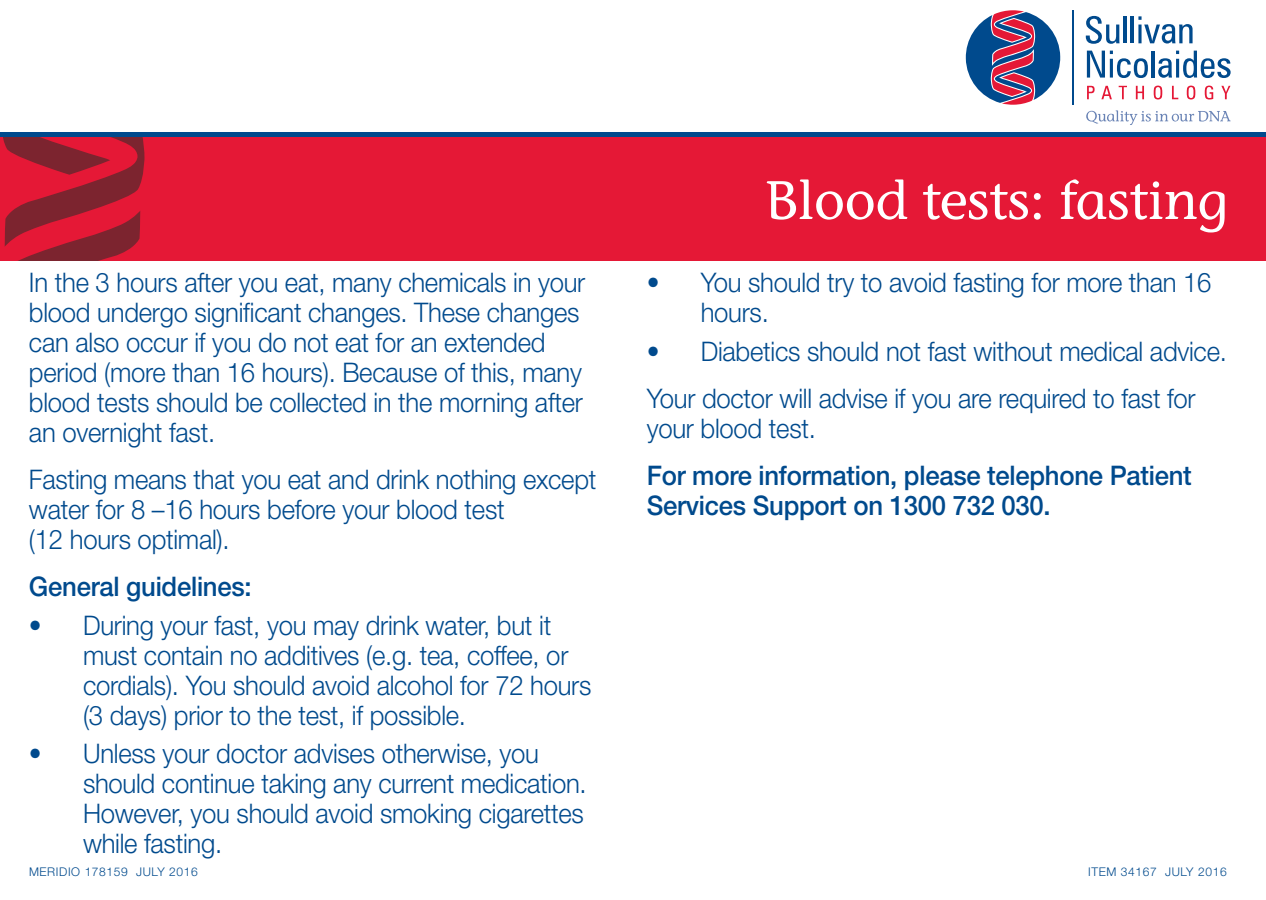
<style>
.page{position:relative;width:1266px;height:900px;background:#fff}
.page>*{position:absolute;margin:0;border:0;box-sizing:border-box;transform-origin:0 0}
.t1{font:500 54px "ITC Stone Informal Com";letter-spacing:-.005em;color:#fff}
.t2{font:300 27px/30px "Helvetica Neue LT Std";letter-spacing:-.01em;color:#004a8d;scale:.95 1}
.t3{font:500 27px/30px "Helvetica Neue LT Std";letter-spacing:-.01em;color:#004a8d;scale:.95 1}
.t4{font:300 12px "Helvetica Neue LT Std";letter-spacing:.05em;color:#004a8d}
</style>
<div class="page">
<hr style="left:1072px;top:10px;width:1px;height:95px;background:#004a8d">
<svg style="left:1085px;top:16px;width:34px;height:28px"></svg>
<hr style="left:1123px;top:16px;width:3px;height:27px;background:#004a8d">
<hr style="left:1130px;top:16px;width:4px;height:27px;background:#004a8d">
<svg style="left:1138px;top:16px;width:54px;height:28px"></svg>
<svg style="left:1086px;top:51px;width:61px;height:27px"></svg>
<hr style="left:1151px;top:51px;width:3px;height:27px;background:#004a8d">
<svg style="left:1158px;top:51px;width:72px;height:27px"></svg>
<svg style="left:1087px;top:86px;width:7px;height:13px"></svg>
<svg style="left:1101px;top:86px;width:10px;height:13px"></svg>
<svg style="left:1118px;top:86px;width:9px;height:13px"></svg>
<svg style="left:1135px;top:86px;width:9px;height:13px"></svg>
<svg style="left:1153px;top:86px;width:9px;height:13px"></svg>
<svg style="left:1172px;top:86px;width:6px;height:13px"></svg>
<svg style="left:1186px;top:86px;width:9px;height:13px"></svg>
<svg style="left:1204px;top:86px;width:9px;height:13px"></svg>
<svg style="left:1221px;top:86px;width:9px;height:13px"></svg>
<svg style="left:965px;top:10px;width:95px;height:95px"></svg>
<svg style="left:1086px;top:110px;width:144px;height:15px"></svg>
<div style="left:0;top:133px;width:1266px;height:127px;background:#e51836"></div>
<svg style="left:3px;top:137px;width:141px;height:123px"></svg>
<hr style="left:0;top:133px;width:1266px;height:4px;background:#004a8d">
<p class="t2" style="left:29px;top:267px;width:587px">In the 3 hours after you eat, many chemicals in your blood undergo significant changes. These changes can also occur if you do not eat for an extended period (more than 16 hours). Because of this, many blood tests should be collected in the morning after an overnight fast.</p>
<p class="t2" style="left:29px;top:464px;width:599px">Fasting means that you eat and drink nothing except water for 8 –16 hours before your blood test</p>
<p class="t2" style="left:29px;top:524px;width:213px">(12 hours optimal).</p>
<p class="t3" style="left:29px;top:571px;width:236px">General guidelines:</p>
<p class="t2" style="left:83px;top:610px;width:537px;text-indent:-54px">• During your fast, you may drink water, but it must contain no additives (e.g. tea, coffee, or cordials). You should avoid alcohol for 72 hours (3 days) prior to the test, if possible.</p>
<p class="t2" style="left:83px;top:738px;width:531px;text-indent:-54px">• Unless your doctor advises otherwise, you should continue taking any current medication.<br>However, you should avoid smoking cigarettes while fasting.</p>
<p class="t1" style="left:764px;top:167px;width:465px">Blood tests: fasting</p>
<p class="t2" style="left:701px;top:267px;width:539px;text-indent:-54px">• You should try to avoid fasting for more than 16 hours.</p>
<p class="t2" style="left:647px;top:336px;width:612px">• Diabetics should not fast without medical advice.</p>
<p class="t2" style="left:647px;top:383px;width:579px">Your doctor will advise if you are required to fast for your blood test.</p>
<p class="t3" style="left:647px;top:460px;width:575px">For more information, please telephone Patient<br>Services Support on 1300 732 030.</p>
<p class="t4" style="left:29px;top:864px;width:170px">MERIDIO 178159 JULY 2016</p>
<p class="t4" style="left:1088px;top:864px;width:140px">ITEM 34167 JULY 2016</p>
</div>
